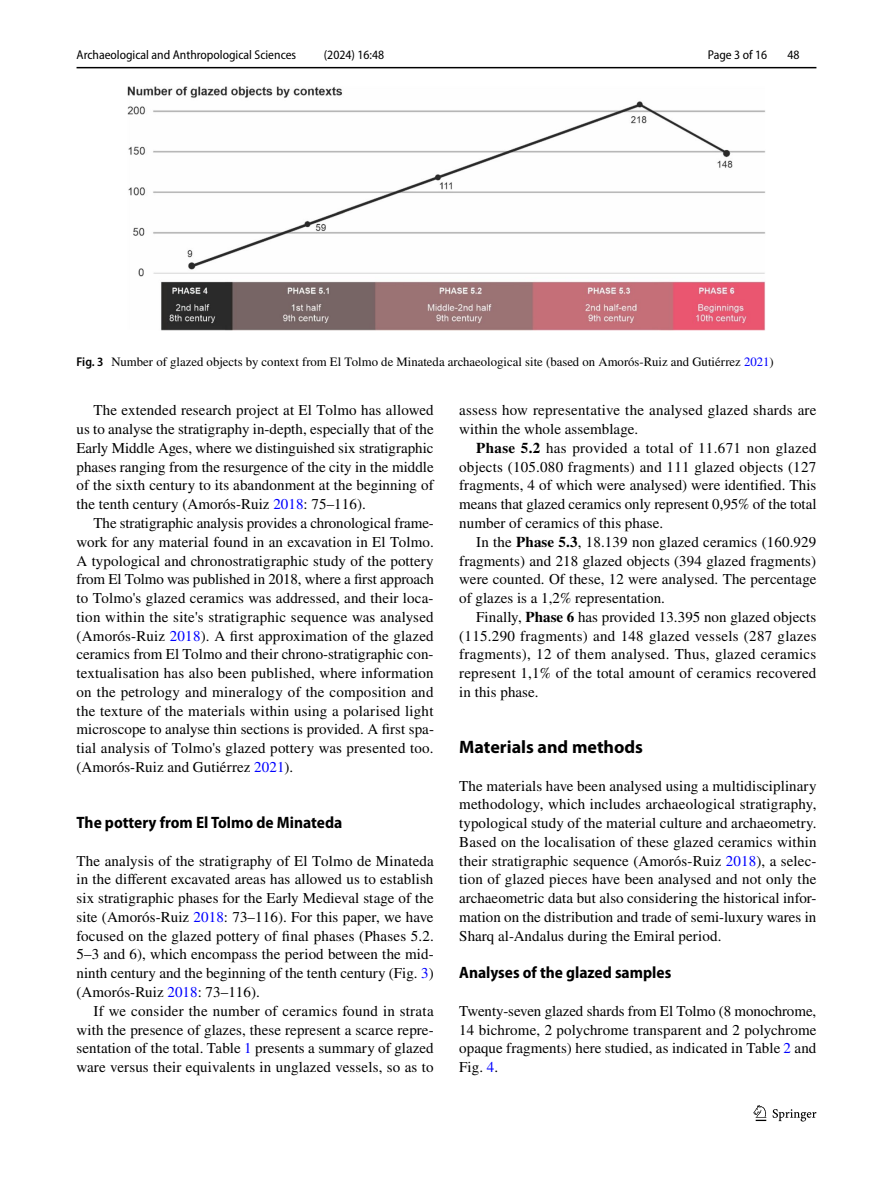
<style>
.page{position:relative;width:893px;height:1187px;background:#fff}
.page>*{position:absolute;margin:0;border:0;box-sizing:border-box;transform-origin:0 0}
.t1{font:700 18px "Myriad Pro";color:#000}
.t2{font:700 semi-condensed 16.5px "Myriad Pro";color:#000}
.t3{font:15px/18.8px "STIX";letter-spacing:.005em;color:#000;text-align:justify}
.t4{font:12.75px "STIX";color:#000}
.t5{font:semi-condensed 12.75px "Myriad Pro";color:#000}
.s1{font-family:"Myriad Pro";font-weight:600;font-stretch:semi-condensed}
.s2{color:#00f}
.s3{font-weight:700}
</style>
<div class="page">
<hr style="left:77px;top:67px;width:739px;height:1px;background:#000">
<svg style="left:753px;top:1105px;width:13px;height:15px"></svg>
<svg style="left:773px;top:1109px;width:43px;height:12px"></svg>
<img style="left:128px;top:87px;width:637px;height:244px">
<p class="t5" style="left:77px;top:48px;width:221px">Archaeological and Anthropological Sciences</p>
<p class="t5" style="left:324px;top:48px;width:62px">(2024) 16:48</p>
<p class="t5" style="left:708px;top:48px;width:61px">Page 3 of 16</p>
<p class="t5" style="left:787px;top:48px;width:14px">48</p>
<p class="t4" style="left:77px;top:353px;width:699px"><span class="s1">Fig. 3</span> Number of glazed objects by context from El Tolmo de Minateda archaeological site (based on Amorós-Ruiz and Gutiérrez <span class="s2">2021</span>)</p>
<p class="t3" style="left:77px;top:402px;width:359px;text-indent:17px">The extended research project at El Tolmo has allowed us to analyse the stratigraphy in-depth, especially that of the Early Middle Ages, where we distinguished six stratigraphic phases ranging from the resurgence of the city in the middle of the sixth century to its abandonment at the beginning of the tenth century (Amorós-Ruiz <span class="s2">2018</span>: 75–116).</p>
<p class="t3" style="left:77px;top:514px;width:359px;text-indent:17px">The stratigraphic analysis provides a chronological frame&shy;work for any material found in an excavation in El Tolmo.<br>A typological and chronostratigraphic study of the pottery from El Tolmo was published in 2018, where a first approach to Tolmo's glazed ceramics was addressed, and their loca&shy;tion within the site's stratigraphic sequence was analysed (Amorós-Ruiz <span class="s2">2018</span>). A first approximation of the glazed ceramics from El Tolmo and their chrono-stratigraphic con&shy;textualisation has also been published, where information on the petrology and mineralogy of the composition and the texture of the materials within using a polarised light microscope to analyse thin sections is provided. A first spa&shy;tial analysis of Tolmo's glazed pottery was presented too. (Amorós-Ruiz and Gutiérrez <span class="s2">2021</span>).</p>
<p class="t2" style="left:77px;top:813px;width:267px">The pottery from El Tolmo de Minateda</p>
<p class="t3" style="left:77px;top:852px;width:359px">The analysis of the stratigraphy of El Tolmo de Minateda in the different excavated areas has allowed us to establish six stratigraphic phases for the Early Medieval stage of the site (Amorós-Ruiz <span class="s2">2018</span>: 73–116). For this paper, we have focused on the glazed pottery of final phases (Phases 5.2.<br>5–3 and 6), which encompass the period between the mid&shy;ninth century and the beginning of the tenth century (Fig. <span class="s2">3</span>) (Amorós-Ruiz <span class="s2">2018</span>: 73–116).</p>
<p class="t3" style="left:77px;top:1002px;width:359px;text-indent:17px">If we consider the number of ceramics found in strata with the presence of glazes, these represent a scarce repre&shy;sentation of the total. Table <span class="s2">1</span> presents a summary of glazed ware versus their equivalents in unglazed vessels, so as to</p>
<p class="t3" style="left:459px;top:402px;width:359px">assess how representative the analysed glazed shards are within the whole assemblage.</p>
<p class="t3" style="left:459px;top:439px;width:359px;text-indent:17px"><span class="s3">Phase 5.2</span> has provided a total of 11.671 non glazed objects (105.080 fragments) and 111 glazed objects (127 fragments, 4 of which were analysed) were identified. This means that glazed ceramics only represent 0,95% of the total number of ceramics of this phase.</p>
<p class="t3" style="left:459px;top:533px;width:359px;text-indent:17px">In the <span class="s3">Phase 5.3</span>, 18.139 non glazed ceramics (160.929 fragments) and 218 glazed objects (394 glazed fragments) were counted. Of these, 12 were analysed. The percentage of glazes is a 1,2% representation.</p>
<p class="t3" style="left:459px;top:608px;width:359px;text-indent:17px">Finally, <span class="s3">Phase 6</span> has provided 13.395 non glazed objects (115.290 fragments) and 148 glazed vessels (287 glazes fragments), 12 of them analysed. Thus, glazed ceramics represent 1,1% of the total amount of ceramics recovered in this phase.</p>
<p class="t1" style="left:459px;top:735px;width:185px">Materials and methods</p>
<p class="t3" style="left:459px;top:777px;width:359px">The materials have been analysed using a multidisciplinary methodology, which includes archaeological stratigraphy, typological study of the material culture and archaeometry.<br>Based on the localisation of these glazed ceramics within their stratigraphic sequence (Amorós-Ruiz <span class="s2">2018</span>), a selec&shy;tion of glazed pieces have been analysed and not only the archaeometric data but also considering the historical infor&shy;mation on the distribution and trade of semi-luxury wares in Sharq al-Andalus during the Emiral period.</p>
<p class="t2" style="left:459px;top:963px;width:214px">Analyses of the glazed samples</p>
<p class="t3" style="left:459px;top:1002px;width:359px">Twenty-seven glazed shards from El Tolmo (8 monochrome, 14 bichrome, 2 polychrome transparent and 2 polychrome opaque fragments) here studied, as indicated in Table <span class="s2">2</span> and Fig. <span class="s2">4</span>.</p>
</div>
